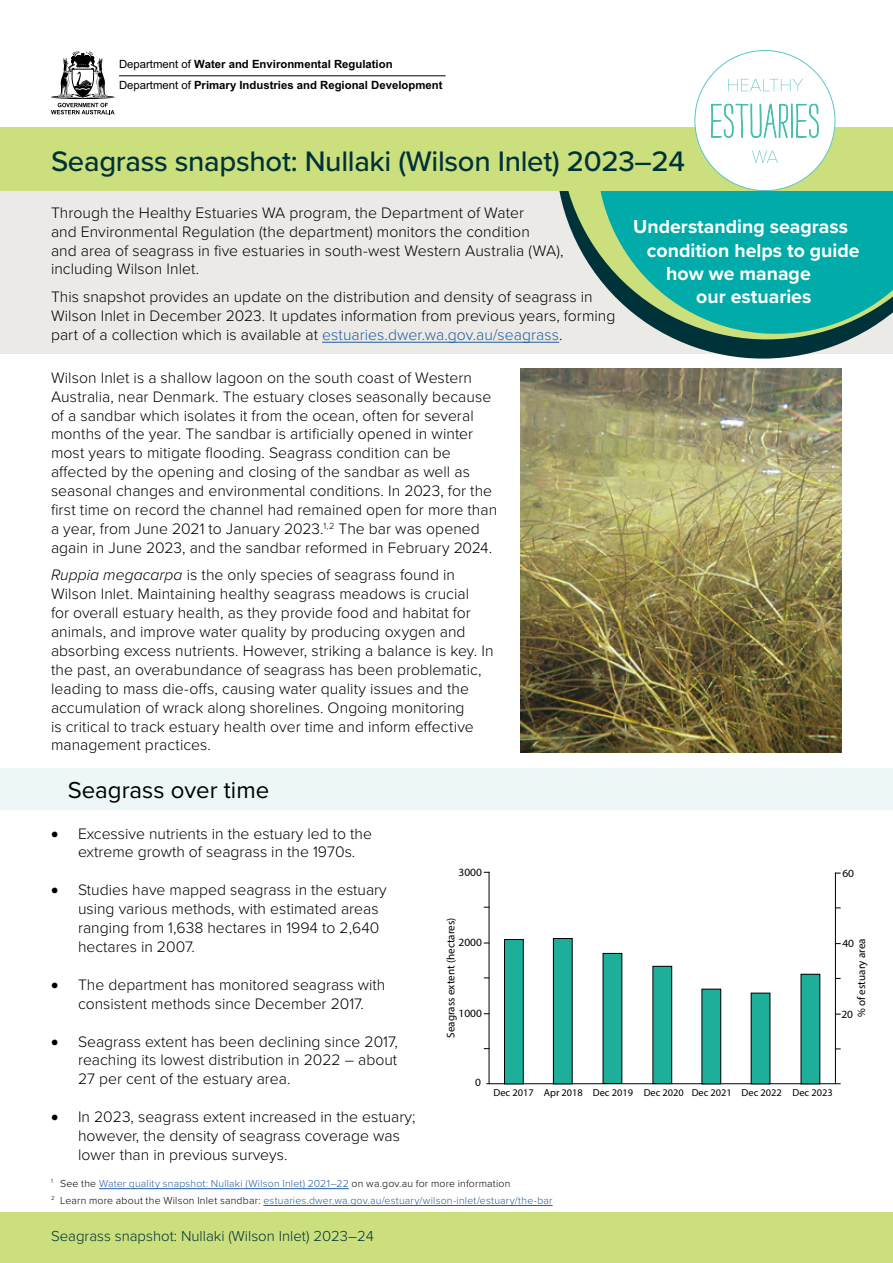
<style>
.page{position:relative;width:893px;height:1263px;background:#fff}
.page>*{position:absolute;margin:0;border:0;box-sizing:border-box;transform-origin:0 0}
.t1{font:500 29.25px "Proxima Nova";letter-spacing:-.01em;color:#003239}
.t2{font:24px "Proxima Nova";color:#000}
.t3{font:700 19.5px "Proxima Nova";color:#fff}
.t4{font:300 15.75px/18.9px "Proxima Nova";color:#000}
.t5{font:300 15px "Proxima Nova";color:#003239}
.t6{font:700 11.4px/21.1px "Arial";color:#000}
.t7{font:11.1px "Myriad Pro";color:#000}
.t8{font:300 10.5px/16.8px "Proxima Nova";letter-spacing:.02em;color:#215e9e}
.t9{font:10.2px "Myriad Pro";color:#000}
.s1{font-weight:400}
.s2{color:#215e9e}
.s3{font-style:italic}
.s4{color:#000}
</style>
<div class="page">
<div style="left:0;top:768px;width:893px;height:41px;background:#edf7f7"></div>
<img style="left:521px;top:368px;width:321px;height:385px">
<div style="left:0;top:184px;width:893px;height:170px;background:#eceae6"></div>
<svg style="left:51px;top:51px;width:64px;height:63px"></svg>
<hr style="left:119px;top:75px;width:327px;height:1px;background:#000">
<hr style="left:322px;top:342px;width:237px;height:1px;background:#215e9e">
<svg style="left:526px;top:341px;width:316px;height:47px;background:#7d7862"></svg>
<svg style="left:531px;top:191px;width:311px;height:178px"></svg>
<svg style="left:572px;top:191px;width:321px;height:168px;fill:#01abaa"></svg>
<div style="left:0;top:128px;width:893px;height:63px;background:#cbdf7d"></div>
<div style="left:695px;top:50px;width:140px;height:141px;background:#fff;border-radius:50%"></div>
<svg style="left:711px;top:79px;width:107px;height:84px"></svg>
<hr style="left:489px;top:872px;width:1px;height:212px;background:#000">
<hr style="left:486px;top:1083px;width:349px;height:1px;background:#000">
<hr style="left:835px;top:873px;width:1px;height:211px;background:#000">
<div style="left:504px;top:939px;width:19px;height:145px;background:#1eaf9a"></div>
<div style="left:504px;top:939px;width:20px;height:145px;border:1px solid #000"></div>
<div style="left:553px;top:938px;width:19px;height:146px;background:#1eaf9a"></div>
<div style="left:553px;top:938px;width:20px;height:146px;border:1px solid #000"></div>
<div style="left:603px;top:953px;width:19px;height:130px;background:#1eaf9a"></div>
<div style="left:653px;top:966px;width:19px;height:117px;background:#1eaf9a"></div>
<div style="left:652px;top:966px;width:20px;height:118px;border:1px solid #000"></div>
<div style="left:702px;top:989px;width:19px;height:95px;background:#1eaf9a"></div>
<div style="left:701px;top:989px;width:20px;height:95px;border:1px solid #000"></div>
<div style="left:751px;top:993px;width:19px;height:91px;background:#1eaf9a"></div>
<div style="left:751px;top:993px;width:19px;height:91px;border:1px solid #000"></div>
<div style="left:801px;top:974px;width:19px;height:110px;background:#1eaf9a"></div>
<hr style="left:99px;top:1188px;width:250px;height:1px;background:#215e9e">
<hr style="left:263px;top:1205px;width:290px;height:1px;background:#215e9e">
<div style="left:0;top:1212px;width:893px;height:51px;background:#cbdf7d"></div>
<p class="t6" style="left:119px;top:54px;width:325px"><span class="s1">Department of</span> Water and Environmental Regulation<br><span class="s1">Department of</span> Primary Industries and Regional Development</p>
<h1 class="t1" style="left:51px;top:139px;width:636px">Seagrass snapshot: Nullaki (Wilson Inlet) 2023–24</h1>
<p class="t4" style="left:51px;top:202px;width:514px">Through the Healthy Estuaries WA program, the Department of Water<br>and Environmental Regulation (the department) monitors the condition<br>and area of seagrass in five estuaries in south-west Western Australia (WA), including Wilson Inlet.</p>
<p class="t4" style="left:51px;top:286px;width:566px">This snapshot provides an update on the distribution and density of seagrass in<br>Wilson Inlet in December 2023. It updates information from previous years, forming part of a collection which is available at <span class="s2">estuaries.dwer.wa.gov.au/seagrass</span>.</p>
<p class="t4" style="left:51px;top:367px;width:448px">Wilson Inlet is a shallow lagoon on the south coast of Western Australia, near Denmark. The estuary closes seasonally because of a sandbar which isolates it from the ocean, often for several months of the year. The sandbar is artificially opened in winter most years to mitigate flooding. Seagrass condition can be affected by the opening and closing of the sandbar as well as seasonal changes and environmental conditions. In 2023, for the first time on record the channel had remained open for more than a year, from June 2021 to January 2023.<sup>1,2</sup> The bar was opened again in June 2023, and the sandbar reformed in February 2024.</p>
<p class="t4" style="left:51px;top:565px;width:444px"><span class="s3">Ruppia megacarpa</span> is the only species of seagrass found in Wilson Inlet. Maintaining healthy seagrass meadows is crucial<br>for overall estuary health, as they provide food and habitat for animals, and improve water quality by producing oxygen and absorbing excess nutrients. However, striking a balance is key. In the past, an overabundance of seagrass has been problematic, leading to mass die-offs, causing water quality issues and the accumulation of wrack along shorelines. Ongoing monitoring<br>is critical to track estuary health over time and inform effective management practices.</p>
<h2 class="t2" style="left:68px;top:772px;width:203px">Seagrass over time</h2>
<p class="t3" style="left:633px;top:212px;width:216px">Understanding seagrass</p>
<p class="t3" style="left:647px;top:235px;width:214px">condition helps to guide</p>
<p class="t3" style="left:666px;top:259px;width:146px">how we manage</p>
<p class="t3" style="left:696px;top:282px;width:117px">our estuaries</p>
<p class="t4" style="left:78px;top:823px;width:295px;text-indent:-27px">• Excessive nutrients in the estuary led to the extreme growth of seagrass in the 1970s.</p>
<p class="t4" style="left:78px;top:880px;width:310px;text-indent:-27px">• Studies have mapped seagrass in the estuary using various methods, with estimated areas ranging from 1,638 hectares in 1994 to 2,640 hectares in 2007.</p>
<p class="t4" style="left:51px;top:974px;width:336px;text-align:center">• The department has monitored seagrass with consistent methods since December 2017.</p>
<p class="t4" style="left:78px;top:1031px;width:321px;text-align:justify;text-indent:-27px">• Seagrass extent has been declining since 2017, reaching its lowest distribution in 2022 – about 27 per cent of the estuary area.</p>
<p class="t4" style="left:78px;top:1106px;width:339px;text-indent:-27px">• In 2023, seagrass extent increased in the estuary; however, the density of seagrass coverage was lower than in previous surveys.</p>
<p class="t8" style="left:51px;top:1174px;width:503px"><sup>1</sup> <span class="s4">See the</span> Water quality snapshot: Nullaki (Wilson Inlet) 2021–22 <span class="s4">on wa.gov.au for more information<br></span><sup>2</sup> <span class="s4">Learn more about the Wilson Inlet sandbar:</span> estuaries.dwer.wa.gov.au/estuary/wilson-inlet/estuary/the-bar</p>
<p class="t5" style="left:51px;top:1224px;width:324px">Seagrass snapshot: Nullaki (Wilson Inlet) 2023–24</p>
<p class="t7" style="left:458px;top:866px;width:25px">3000</p>
<p class="t7" style="left:842px;top:866px;width:13px">60</p>
<p class="t7" style="left:444px;top:1038px;width:122px;rotate:-90deg">Seagrass extent (hectares)</p>
<p class="t7" style="left:855px;top:1017px;width:81px;rotate:-90deg">% of estuary area</p>
<p class="t7" style="left:458px;top:936px;width:25px">2000</p>
<p class="t7" style="left:842px;top:936px;width:13px">40</p>
<p class="t7" style="left:458px;top:1007px;width:25px">1000</p>
<p class="t7" style="left:841px;top:1007px;width:13px">20</p>
<p class="t7" style="left:475px;top:1075px;width:7px">0</p>
<p class="t9" style="left:493px;top:1086px;width:341px">Dec 2017 Apr 2018 Dec 2019 Dec 2020 Dec 2021 Dec 2022 Dec 2023</p>
</div>
